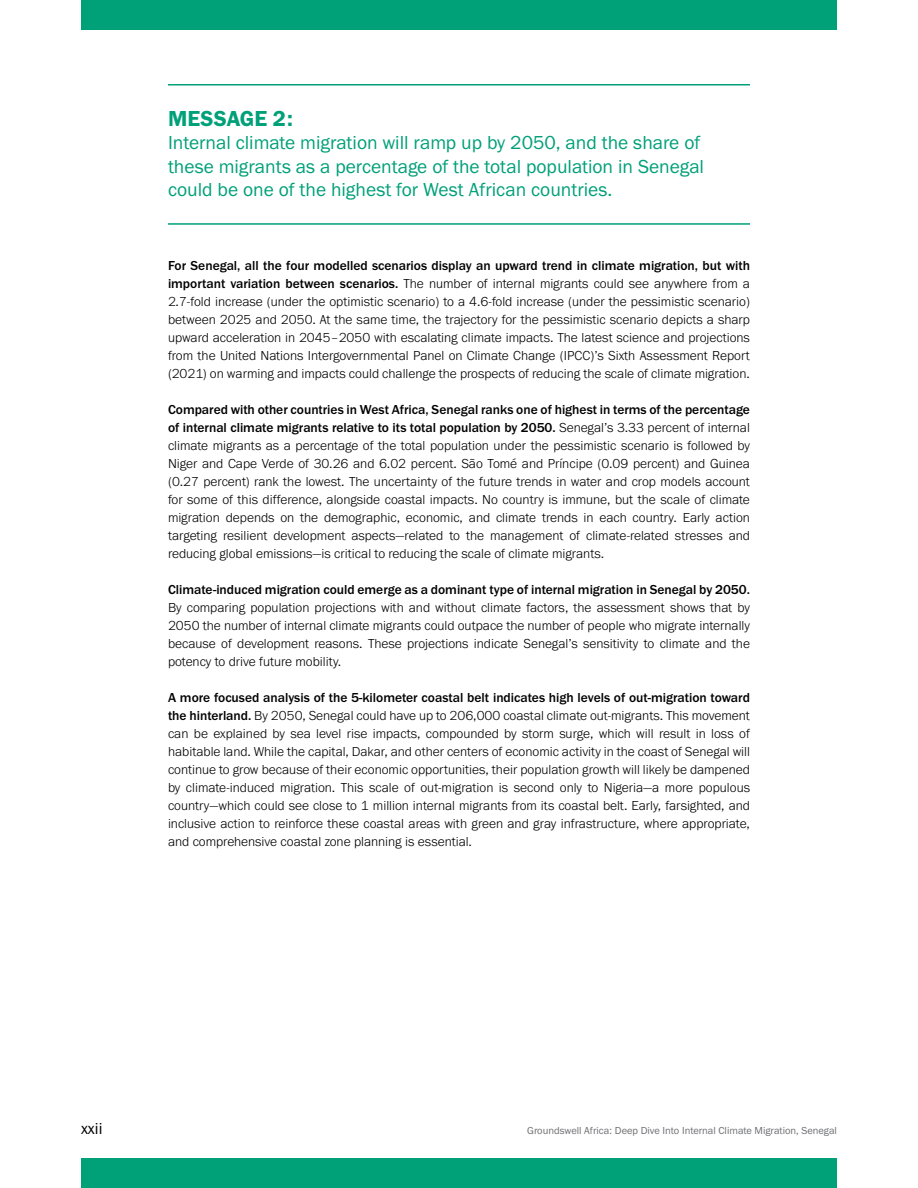
<style>
.page{position:relative;width:918px;height:1188px;background:#fff}
.page>*{position:absolute;margin:0;border:0;box-sizing:border-box;transform-origin:0 0}
.Exec_Sum_H1{font:22.5px "Franklin Gothic URW Dem";color:#00a079}
.Exec_Sum_H1-2{font:19.5px/23.4px "Franklin Gothic URW Boo";color:#00a079}
.t1{font:16.5px "Franklin Gothic URW Boo";color:#000}
.Main_body_bold_first{font:300 13.5px/18px "Franklin Gothic URW";color:#000;text-align:justify}
.t2{font:10.5px "Franklin Gothic URW Boo";color:#6d6e71}
.s1{font-weight:500}
</style>
<div class="page">
<hr style="left:168px;top:84px;width:582px;height:2px;background:#00a079">
<hr style="left:168px;top:223px;width:582px;height:2px;background:#00a079">
<div style="left:81px;top:0;width:756px;height:30px;background:#00a079"></div>
<div style="left:81px;top:1158px;width:756px;height:30px;background:#00a079"></div>
<p class="Exec_Sum_H1" style="left:168px;top:105px;width:127px">MESSAGE 2:</p>
<p class="Exec_Sum_H1-2" style="left:168px;top:131px;width:538px">Internal climate migration will ramp up by 2050, and the share of these migrants as a percentage of the total population in Senegal could be one of the highest for West African countries.</p>
<p class="Main_body_bold_first" style="left:168px;top:256px;width:584px"><span class="s1">For Senegal, all the four modelled scenarios display an upward trend in climate migration, but with important variation between scenarios.</span> The number of internal migrants could see anywhere from a 2.7-fold increase (under the optimistic scenario) to a 4.6-fold increase (under the pessimistic scenario) between 2025 and 2050. At the same time, the trajectory for the pessimistic scenario depicts a sharp upward acceleration in 2045–2050 with escalating climate impacts. The latest science and projections from the United Nations Intergovernmental Panel on Climate Change (IPCC)’s Sixth Assessment Report (2021) on warming and impacts could challenge the prospects of reducing the scale of climate migration.</p>
<p class="Main_body_bold_first" style="left:168px;top:400px;width:584px"><span class="s1">Compared with other countries in West Africa, Senegal ranks one of highest in terms of the percentage of internal climate migrants relative to its total population by 2050.</span> Senegal’s 3.33 percent of internal climate migrants as a percentage of the total population under the pessimistic scenario is followed by Niger and Cape Verde of 30.26 and 6.02 percent. São Tomé and Príncipe (0.09 percent) and Guinea (0.27 percent) rank the lowest. The uncertainty of the future trends in water and crop models account for some of this difference, alongside coastal impacts. No country is immune, but the scale of climate migration depends on the demographic, economic, and climate trends in each country. Early action targeting resilient development aspects—related to the management of climate-related stresses and reducing global emissions—is critical to reducing the scale of climate migrants.</p>
<p class="Main_body_bold_first" style="left:168px;top:580px;width:584px"><span class="s1">Climate-induced migration could emerge as a dominant type of internal migration in Senegal by 2050.<br></span>By comparing population projections with and without climate factors, the assessment shows that by 2050 the number of internal climate migrants could outpace the number of people who migrate internally because of development reasons. These projections indicate Senegal’s sensitivity to climate and the potency to drive future mobility.</p>
<p class="Main_body_bold_first" style="left:168px;top:688px;width:584px"><span class="s1">A more focused analysis of the 5-kilometer coastal belt indicates high levels of out-migration toward the hinterland.</span> By 2050, Senegal could have up to 206,000 coastal climate out-migrants. This movement can be explained by sea level rise impacts, compounded by storm surge, which will result in loss of habitable land. While the capital, Dakar, and other centers of economic activity in the coast of Senegal will continue to grow because of their economic opportunities, their population growth will likely be dampened by climate-induced migration. This scale of out-migration is second only to Nigeria—a more populous country—which could see close to 1 million internal migrants from its coastal belt. Early, farsighted, and inclusive action to reinforce these coastal areas with green and gray infrastructure, where appropriate, and comprehensive coastal zone planning is essential.</p>
<p class="t1" style="left:81px;top:1118px;width:23px">xxii</p>
<p class="t2" style="left:527px;top:1124px;width:311px">Groundswell Africa: Deep Dive Into Internal Climate Migration, Senegal</p>
</div>
